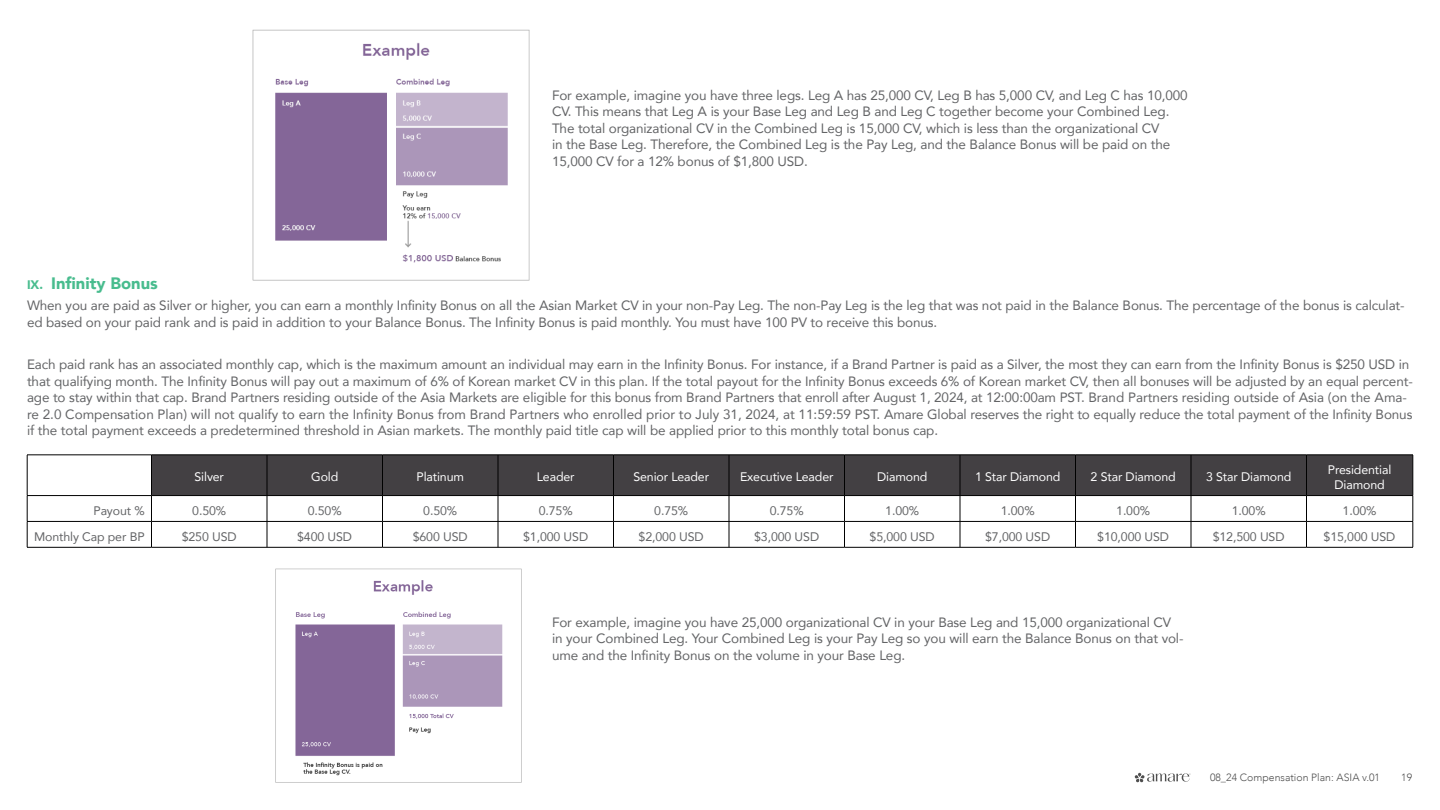
<style>
.page{position:relative;width:1440px;height:810px;background:#fff}
.page>*{position:absolute;margin:0;border:0;box-sizing:border-box;transform-origin:0 0}
.t1{font:900 16.5px "Avenir";color:#48bc8e}
.Body_Text{font:13.5px/16.5px "Avenir";letter-spacing:-.01em;color:#636466}
.t2{font:12.38px "Avenir";letter-spacing:-.01em;color:#636466}
.t3{font:12.38px/14.9px "Avenir";letter-spacing:-.01em;color:#fff;text-align:center}
.t4{font:300 10.5px "Avenir";color:#4e4e4e}
.s1{font-size:12.38px}
</style>
<div class="page">
<div style="left:152px;top:456px;width:1261px;height:39px;background:#434043"></div>
<hr style="left:27px;top:455px;width:125px;height:1px;background:#000">
<hr style="left:27px;top:455px;width:1px;height:40px;background:#000">
<hr style="left:152px;top:455px;width:115px;height:1px;background:#000">
<hr style="left:151px;top:455px;width:1px;height:40px;background:#000">
<hr style="left:267px;top:455px;width:115px;height:1px;background:#000">
<hr style="left:267px;top:455px;width:1px;height:40px;background:#000">
<hr style="left:382px;top:455px;width:116px;height:1px;background:#000">
<hr style="left:382px;top:455px;width:1px;height:40px;background:#000">
<hr style="left:498px;top:455px;width:116px;height:1px;background:#000">
<hr style="left:498px;top:455px;width:1px;height:40px;background:#000">
<hr style="left:614px;top:455px;width:115px;height:1px;background:#000">
<hr style="left:613px;top:455px;width:1px;height:40px;background:#000">
<hr style="left:729px;top:455px;width:115px;height:1px;background:#000">
<hr style="left:729px;top:455px;width:1px;height:40px;background:#000">
<hr style="left:844px;top:455px;width:116px;height:1px;background:#000">
<hr style="left:844px;top:455px;width:1px;height:40px;background:#000">
<hr style="left:960px;top:455px;width:116px;height:1px;background:#000">
<hr style="left:960px;top:455px;width:1px;height:40px;background:#000">
<hr style="left:1076px;top:455px;width:115px;height:1px;background:#000">
<hr style="left:1075px;top:455px;width:1px;height:40px;background:#000">
<hr style="left:1191px;top:455px;width:115px;height:1px;background:#000">
<hr style="left:1191px;top:455px;width:1px;height:40px;background:#000">
<hr style="left:1306px;top:455px;width:107px;height:1px;background:#000">
<hr style="left:1306px;top:455px;width:1px;height:40px;background:#000">
<hr style="left:1413px;top:455px;width:1px;height:40px;background:#000">
<hr style="left:27px;top:495px;width:125px;height:1px;background:#000">
<hr style="left:152px;top:495px;width:115px;height:1px;background:#000">
<hr style="left:267px;top:495px;width:115px;height:1px;background:#000">
<hr style="left:382px;top:495px;width:116px;height:1px;background:#000">
<hr style="left:498px;top:495px;width:116px;height:1px;background:#000">
<hr style="left:614px;top:495px;width:115px;height:1px;background:#000">
<hr style="left:729px;top:495px;width:115px;height:1px;background:#000">
<hr style="left:844px;top:495px;width:116px;height:1px;background:#000">
<hr style="left:960px;top:495px;width:116px;height:1px;background:#000">
<hr style="left:1076px;top:495px;width:115px;height:1px;background:#000">
<hr style="left:1191px;top:495px;width:115px;height:1px;background:#000">
<hr style="left:1306px;top:495px;width:107px;height:1px;background:#000">
<hr style="left:27px;top:521px;width:125px;height:1px;background:#000">
<svg style="left:27px;top:496px;width:1px;height:51px"></svg>
<hr style="left:152px;top:521px;width:115px;height:1px;background:#000">
<svg style="left:151px;top:496px;width:1px;height:51px"></svg>
<hr style="left:267px;top:521px;width:115px;height:1px;background:#000">
<svg style="left:267px;top:496px;width:1px;height:51px"></svg>
<hr style="left:382px;top:521px;width:116px;height:1px;background:#000">
<svg style="left:382px;top:496px;width:1px;height:51px"></svg>
<hr style="left:498px;top:521px;width:116px;height:1px;background:#000">
<svg style="left:498px;top:496px;width:1px;height:51px"></svg>
<hr style="left:614px;top:521px;width:115px;height:1px;background:#000">
<svg style="left:613px;top:496px;width:1px;height:51px"></svg>
<hr style="left:729px;top:521px;width:115px;height:1px;background:#000">
<svg style="left:729px;top:496px;width:1px;height:51px"></svg>
<hr style="left:844px;top:521px;width:116px;height:1px;background:#000">
<svg style="left:844px;top:496px;width:1px;height:51px"></svg>
<hr style="left:960px;top:521px;width:116px;height:1px;background:#000">
<svg style="left:960px;top:496px;width:1px;height:51px"></svg>
<hr style="left:1076px;top:521px;width:115px;height:1px;background:#000">
<svg style="left:1075px;top:496px;width:1px;height:51px"></svg>
<hr style="left:1191px;top:521px;width:115px;height:1px;background:#000">
<svg style="left:1191px;top:496px;width:1px;height:51px"></svg>
<hr style="left:1306px;top:521px;width:107px;height:1px;background:#000">
<svg style="left:1306px;top:496px;width:1px;height:51px"></svg>
<svg style="left:1413px;top:496px;width:1px;height:51px"></svg>
<hr style="left:27px;top:547px;width:125px;height:1px;background:#000">
<hr style="left:152px;top:547px;width:115px;height:1px;background:#000">
<hr style="left:267px;top:547px;width:115px;height:1px;background:#000">
<hr style="left:382px;top:547px;width:116px;height:1px;background:#000">
<hr style="left:498px;top:547px;width:116px;height:1px;background:#000">
<hr style="left:614px;top:547px;width:115px;height:1px;background:#000">
<hr style="left:729px;top:547px;width:115px;height:1px;background:#000">
<hr style="left:844px;top:547px;width:116px;height:1px;background:#000">
<hr style="left:960px;top:547px;width:116px;height:1px;background:#000">
<hr style="left:1076px;top:547px;width:115px;height:1px;background:#000">
<hr style="left:1191px;top:547px;width:115px;height:1px;background:#000">
<hr style="left:1306px;top:547px;width:107px;height:1px;background:#000">
<img style="left:252px;top:29px;width:278px;height:251px">
<img style="left:275px;top:568px;width:247px;height:215px">
<svg style="left:1135px;top:773px;width:56px;height:9px"></svg>
<p class="Body_Text" style="left:552px;top:86px;width:637px">For example, imagine you have three legs. Leg A has 25,000 CV, Leg B has 5,000 CV, and Leg C has 10,000<br>CV. This means that Leg A is your Base Leg and Leg B and Leg C together become your Combined Leg.<br>The total organizational CV in the Combined Leg is 15,000 CV, which is less than the organizational CV<br>in the Base Leg. Therefore, the Combined Leg is the Pay Leg, and the Balance Bonus will be paid on the 15,000 CV for a 12% bonus of $1,800 USD.</p>
<p class="t1" style="left:27px;top:269px;width:132px"><span class="s1">IX.</span> Infinity Bonus</p>
<p class="Body_Text" style="left:27px;top:297px;width:1379px">When you are paid as Silver or higher, you can earn a monthly Infinity Bonus on all the Asian Market CV in your non-Pay Leg. The non-Pay Leg is the leg that was not paid in the Balance Bonus. The percentage of the bonus is calculat&shy;ed based on your paid rank and is paid in addition to your Balance Bonus. The Infinity Bonus is paid monthly. You must have 100 PV to receive this bonus.</p>
<p class="Body_Text" style="left:27px;top:356px;width:1387px">Each paid rank has an associated monthly cap, which is the maximum amount an individual may earn in the Infinity Bonus. For instance, if a Brand Partner is paid as a Silver, the most they can earn from the Infinity Bonus is $250 USD in that qualifying month. The Infinity Bonus will pay out a maximum of 6% of Korean market CV in this plan. If the total payout for the Infinity Bonus exceeds 6% of Korean market CV, then all bonuses will be adjusted by an equal percent&shy;age to stay within that cap. Brand Partners residing outside of the Asia Markets are eligible for this bonus from Brand Partners that enroll after August 1, 2024, at 12:00:00am PST. Brand Partners residing outside of Asia (on the Ama&shy;re 2.0 Compensation Plan) will not qualify to earn the Infinity Bonus from Brand Partners who enrolled prior to July 31, 2024, at 11:59:59 PST. Amare Global reserves the right to equally reduce the total payment of the Infinity Bonus if the total payment exceeds a predetermined threshold in Asian markets. The monthly paid title cap will be applied prior to this monthly total bonus cap.</p>
<p class="t3" style="left:195px;top:469px;width:31px">Silver</p>
<p class="t3" style="left:311px;top:469px;width:29px">Gold</p>
<p class="t3" style="left:416px;top:469px;width:49px">Platinum</p>
<p class="t3" style="left:537px;top:469px;width:39px">Leader</p>
<p class="t3" style="left:633px;top:469px;width:77px">Senior Leader</p>
<p class="t3" style="left:740px;top:469px;width:95px">Executive Leader</p>
<p class="t3" style="left:877px;top:469px;width:52px">Diamond</p>
<p class="t3" style="left:975px;top:469px;width:87px">1 Star Diamond</p>
<p class="t3" style="left:1091px;top:469px;width:87px">2 Star Diamond</p>
<p class="t3" style="left:1206px;top:469px;width:87px">3 Star Diamond</p>
<p class="t3" style="left:1328px;top:462px;width:65px">Presidential<br>Diamond</p>
<p class="t2" style="left:93px;top:500px;width:53px">Payout %</p>
<p class="t2" style="left:192px;top:500px;width:35px">0.50%</p>
<p class="t2" style="left:308px;top:500px;width:35px">0.50%</p>
<p class="t2" style="left:423px;top:500px;width:35px">0.50%</p>
<p class="t2" style="left:539px;top:500px;width:35px">0.75%</p>
<p class="t2" style="left:654px;top:500px;width:35px">0.75%</p>
<p class="t2" style="left:770px;top:500px;width:35px">0.75%</p>
<p class="t2" style="left:885px;top:500px;width:35px">1.00%</p>
<p class="t2" style="left:1001px;top:500px;width:35px">1.00%</p>
<p class="t2" style="left:1116px;top:500px;width:35px">1.00%</p>
<p class="t2" style="left:1232px;top:500px;width:35px">1.00%</p>
<p class="t2" style="left:1343px;top:500px;width:35px">1.00%</p>
<p class="t2" style="left:34px;top:526px;width:112px">Monthly Cap per BP</p>
<p class="t2" style="left:182px;top:526px;width:56px">$250 USD</p>
<p class="t2" style="left:297px;top:526px;width:56px">$400 USD</p>
<p class="t2" style="left:413px;top:526px;width:56px">$600 USD</p>
<p class="t2" style="left:523px;top:526px;width:67px">$1,000 USD</p>
<p class="t2" style="left:639px;top:526px;width:67px">$2,000 USD</p>
<p class="t2" style="left:754px;top:526px;width:67px">$3,000 USD</p>
<p class="t2" style="left:870px;top:526px;width:67px">$5,000 USD</p>
<p class="t2" style="left:985px;top:526px;width:67px">$7,000 USD</p>
<p class="t2" style="left:1097px;top:526px;width:73px">$10,000 USD</p>
<p class="t2" style="left:1213px;top:526px;width:73px">$12,500 USD</p>
<p class="t2" style="left:1324px;top:526px;width:73px">$15,000 USD</p>
<p class="Body_Text" style="left:552px;top:614px;width:633px">For example, imagine you have 25,000 organizational CV in your Base Leg and 15,000 organizational CV in your Combined Leg. Your Combined Leg is your Pay Leg so you will earn the Balance Bonus on that vol&shy;ume and the Infinity Bonus on the volume in your Base Leg.</p>
<p class="t4" style="left:1210px;top:771px;width:171px">08_24 Compensation Plan: ASIA v.01</p>
<p class="t4" style="left:1401px;top:771px;width:12px">19</p>
</div>
